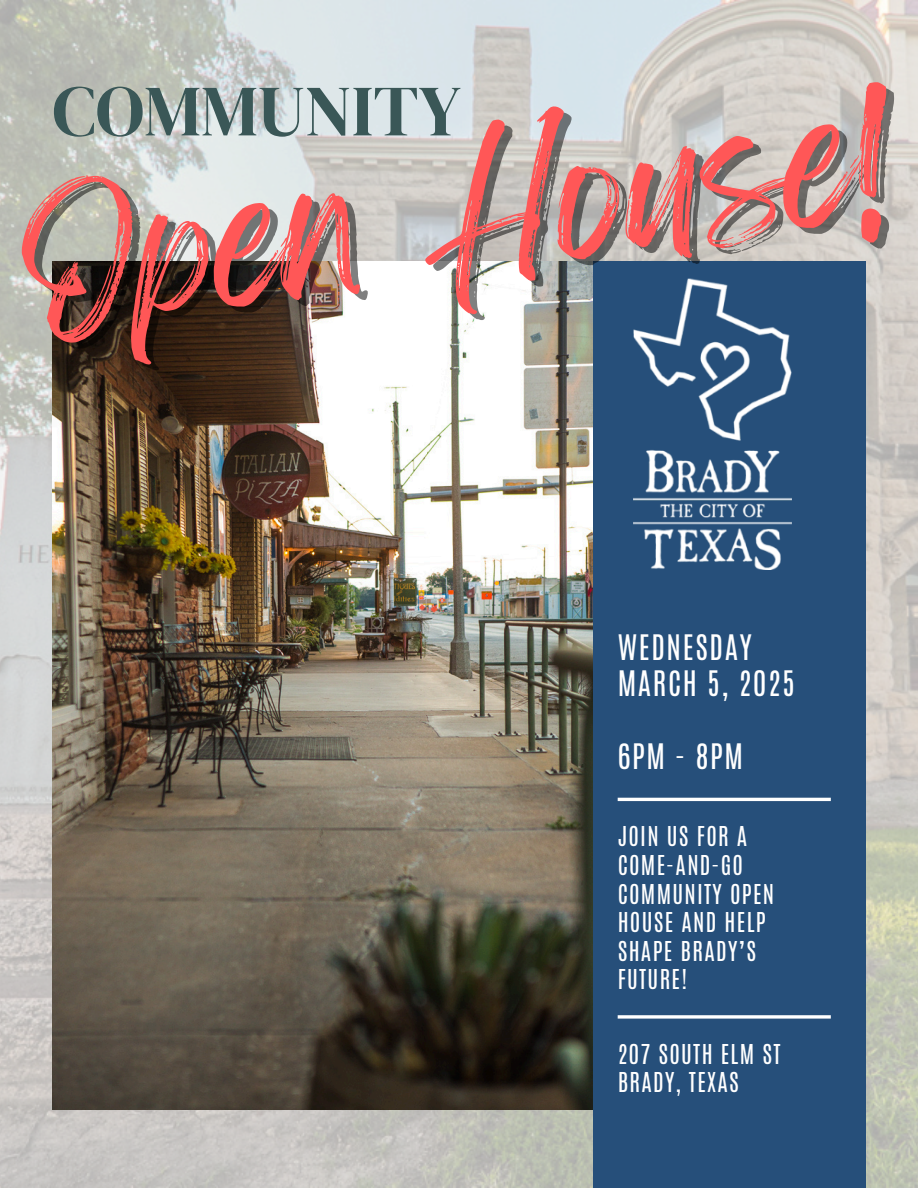
<style>
.page{position:relative;width:918px;height:1188px;background:#fff}
.page>*{position:absolute;margin:0;border:0;box-sizing:border-box;transform-origin:0 0}
.t1{font:157.95px "Feeling Passionate";color:#ff5757}
.t2{font:72px "DM Serif Display";color:#3a5757}
.t3{font:29.4px/36.5px "Antonio";letter-spacing:.055em;color:#fff}
.t4{font:22.8px/28.7px "Antonio";letter-spacing:.055em;color:#fff}
</style>
<div class="page">
<img style="left:0;top:0;width:918px;height:1188px">
<img style="left:52px;top:261px;width:541px;height:849px">
<div style="left:593px;top:261px;width:273px;height:927px;background:#264f7a"></div>
<img style="left:633px;top:279px;width:159px;height:291px">
<hr style="left:618px;top:798px;width:213px;height:3px;background:#fff">
<svg style="left:618px;top:1015px;width:213px;height:4px"></svg>
<h1 class="t1" style="left:5px;top:144px;width:878px;rotate:-8deg">Open House!</h1>
<p class="t2" style="left:52px;top:61px;width:410px">COMMUNITY</p>
<h2 class="t3" style="left:618px;top:629px;width:179px">WEDNESDAY<br>MARCH 5, 2025</h2>
<p class="t3" style="left:618px;top:739px;width:127px">6PM - 8PM</p>
<p class="t4" style="left:618px;top:823px;width:158px">JOIN US FOR A<br>COME-AND-GO<br>COMMUNITY OPEN<br>HOUSE AND HELP<br>SHAPE BRADY’S<br>FUTURE!</p>
<h3 class="t4" style="left:618px;top:1040px;width:164px">207 SOUTH ELM ST</h3>
<h3 class="t4" style="left:618px;top:1068px;width:123px">BRADY, TEXAS</h3>
</div>
